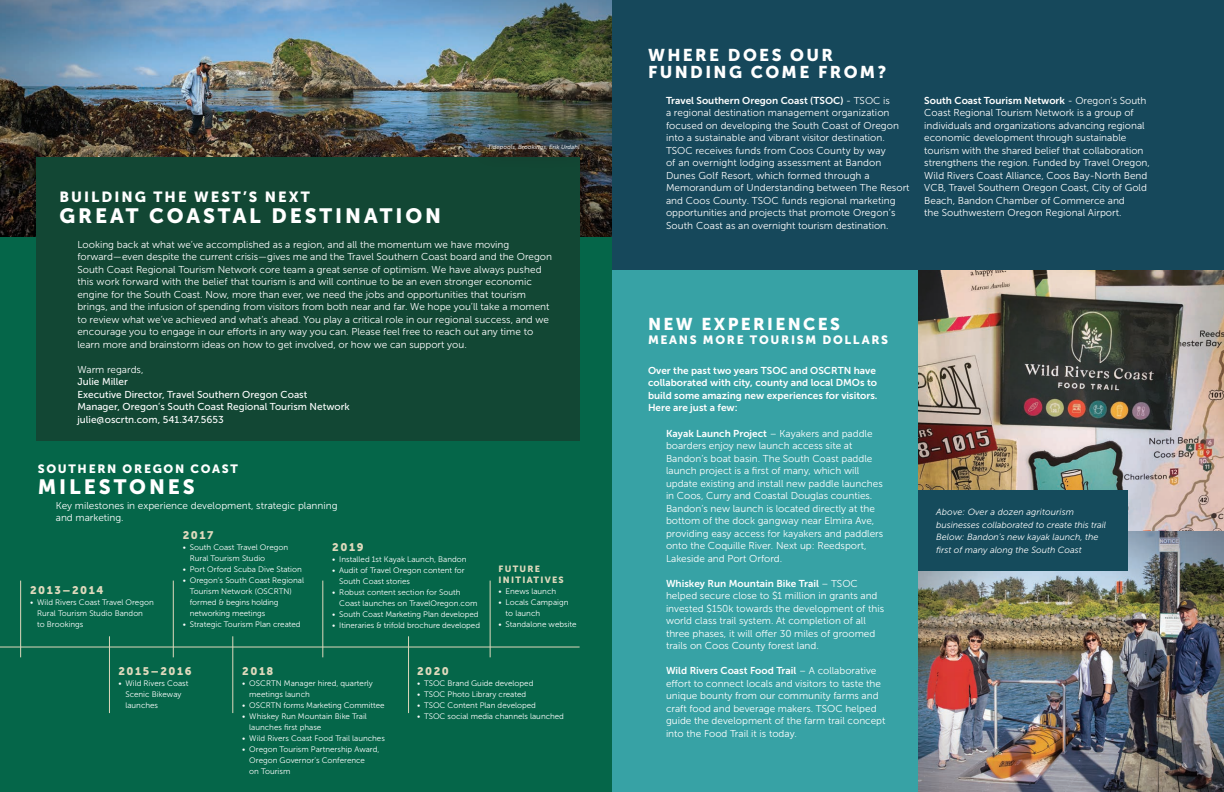
<style>
.page{position:relative;width:1224px;height:792px;background:#fff}
.page>*{position:absolute;margin:0;border:0;box-sizing:border-box;transform-origin:0 0}
.Body_heading{font:20.6px "Museo Sans 900";letter-spacing:.14em;color:#fff}
.Body_heading-2{font:17px/17.3px "Museo Sans 900";letter-spacing:.14em;color:#fff}
.Body_heading-3{font:14.6px "Museo Sans 900";letter-spacing:.14em;color:#fff}
.Body_heading-4{font:12px "Museo Sans 900";letter-spacing:.14em;color:#fff}
.Info_text{font:11px "Museo Sans 900";letter-spacing:.14em;color:#dfd9bc}
.Info_text-2{font:10px/12.5px "Museo Sans 300";color:#fff}
.Info_text-3{font:10px/12.5px "Museo Sans 700";color:#fff}
.Info_text-4{font:10px "Museo Sans 500";color:#fff}
.Info_text-5{font:italic 9px/12.5px "Museo Sans 300";color:#fff}
.Info_text-6{font:9px "Museo Sans 900";letter-spacing:.14em;color:#dfd9bc}
.t1{font:8px/11px "Museo Sans 300";color:#fff}
.t2{font:italic 6px "Museo Sans 500";color:#fff}
.s1{font-family:"Museo Sans 700"}
</style>
<div class="page">
<div style="left:603px;top:0;width:621px;height:271px;background:#16485b"></div>
<img style="left:918px;top:531px;width:306px;height:261px">
<div style="left:603px;top:271px;width:315px;height:521px;background:#37a2a5"></div>
<img style="left:918px;top:271px;width:306px;height:260px">
<div style="left:918px;top:491px;width:210px;height:80px;background:#154b5c"></div>
<div style="left:0;top:237px;width:612px;height:555px;background:#056649"></div>
<hr style="left:0;top:647px;width:580px;height:1px;background:#dfd8bc">
<img style="left:0;top:0;width:612px;height:237px">
<div style="left:36px;top:158px;width:544px;height:283px;background:#124734"></div>
<hr style="left:20px;top:581px;width:1px;height:76px;background:#dfd8bc">
<hr style="left:173px;top:581px;width:1px;height:76px;background:#dfd8bc">
<hr style="left:322px;top:581px;width:1px;height:76px;background:#dfd8bc">
<hr style="left:490px;top:581px;width:1px;height:76px;background:#dfd8bc">
<hr style="left:109px;top:636px;width:1px;height:77px;background:#dfd8bc">
<hr style="left:232px;top:636px;width:1px;height:77px;background:#dfd8bc">
<hr style="left:408px;top:636px;width:1px;height:77px;background:#dfd8bc">
<div style="left:469px;top:124px;width:130px;height:46px;background:#231f20;opacity:.62"></div>
<p class="Body_heading-3" style="left:59px;top:188px;width:252px">BUILDING THE WEST’S NEXT</p>
<p class="Body_heading" style="left:59px;top:204px;width:383px">GREAT COASTAL DESTINATION</p>
<p class="t2" style="left:488px;top:143px;width:93px">Tidepools, Brookings, Erik Urdahl</p>
<p class="Info_text-2" style="left:77px;top:238px;width:476px">Looking back at what we’ve accomplished as a region, and all the momentum we have moving forward—even despite the current crisis—gives me and the Travel Southern Coast board and the Oregon South Coast Regional Tourism Network core team a great sense of optimism. We have always pushed this work forward with the belief that tourism is and will continue to be an even stronger economic engine for the South Coast. Now, more than ever, we need the jobs and opportunities that tourism brings, and the infusion of spending from visitors from both near and far. We hope you’ll take a moment to review what we’ve achieved and what’s ahead. You play a critical role in our regional success, and we encourage you to engage in our efforts in any way you can. Please feel free to reach out any time to learn more and brainstorm ideas on how to get involved, or how we can support you.</p>
<p class="Info_text-2" style="left:77px;top:363px;width:68px">Warm regards,</p>
<p class="Info_text-4" style="left:77px;top:377px;width:52px">Julie Miller</p>
<p class="Info_text-4" style="left:77px;top:389px;width:231px">Executive Director, Travel Southern Oregon Coast</p>
<p class="Info_text-4" style="left:77px;top:402px;width:274px">Manager, Oregon’s South Coast Regional Tourism Network</p>
<p class="Info_text-4" style="left:77px;top:414px;width:148px">julie@oscrtn.com, 541.347.5653</p>
<p class="Body_heading-4" style="left:38px;top:462px;width:202px">SOUTHERN OREGON COAST</p>
<p class="Body_heading" style="left:38px;top:475px;width:159px">MILESTONES</p>
<p class="Info_text-2" style="left:56px;top:499px;width:283px">Key milestones in experience development, strategic planning and marketing.</p>
<p class="Info_text" style="left:30px;top:584px;width:75px">2013–2014</p>
<p class="t1" style="left:37px;top:597px;width:118px;text-indent:-7px">• Wild Rivers Coast Travel Oregon<br>Rural Tourism Studio Bandon<br>to Brookings</p>
<p class="Info_text" style="left:183px;top:529px;width:32px">2017</p>
<p class="t1" style="left:190px;top:542px;width:100px;text-indent:-7px">• South Coast Travel Oregon<br>Rural Tourism Studio</p>
<p class="t1" style="left:183px;top:564px;width:121px">• Port Orford Scuba Dive Station</p>
<p class="t1" style="left:190px;top:575px;width:116px;text-indent:-7px">• Oregon’s South Coast Regional<br>Tourism Network (OSCRTN) formed &amp; begins holding networking meetings</p>
<p class="t1" style="left:183px;top:619px;width:119px">• Strategic Tourism Plan created</p>
<p class="Info_text" style="left:332px;top:541px;width:33px">2019</p>
<p class="t1" style="left:332px;top:554px;width:136px">• Installed 1st Kayak Launch, Bandon</p>
<p class="t1" style="left:339px;top:565px;width:127px;text-indent:-7px">• Audit of Travel Oregon content for<br>South Coast stories</p>
<p class="t1" style="left:339px;top:587px;width:140px;text-indent:-7px">• Robust content section for South<br>Coast launches on TravelOregon.com</p>
<p class="t1" style="left:332px;top:609px;width:148px">• South Coast Marketing Plan developed</p>
<p class="t1" style="left:332px;top:620px;width:149px">• Itineraries &amp; trifold brochure developed</p>
<p class="Info_text-6" style="left:499px;top:564px;width:43px">FUTURE</p>
<p class="Info_text-6" style="left:499px;top:575px;width:67px">INITIATIVES</p>
<p class="t1" style="left:499px;top:586px;width:59px">• Enews launch</p>
<p class="t1" style="left:506px;top:597px;width:64px;text-indent:-7px">• Locals Campaign to launch</p>
<p class="t1" style="left:499px;top:619px;width:80px">• Standalone website</p>
<p class="Info_text" style="left:118px;top:665px;width:75px">2015–2016</p>
<p class="t1" style="left:125px;top:677px;width:65px;text-indent:-7px">• Wild Rivers Coast<br>Scenic Bikeway launches</p>
<p class="Info_text" style="left:242px;top:665px;width:33px">2018</p>
<p class="t1" style="left:249px;top:677px;width:125px;text-indent:-7px">• OSCRTN Manager hired, quarterly meetings launch</p>
<p class="t1" style="left:242px;top:699px;width:144px">• OSCRTN forms Marketing Committee</p>
<p class="t1" style="left:249px;top:710px;width:119px;text-indent:-7px">• Whiskey Run Mountain Bike Trail launches first phase</p>
<p class="t1" style="left:242px;top:732px;width:144px">• Wild Rivers Coast Food Trail launches</p>
<p class="t1" style="left:249px;top:743px;width:132px;text-indent:-7px">• Oregon Tourism Partnership Award,<br>Oregon Governor’s Conference<br>on Tourism</p>
<p class="Info_text" style="left:417px;top:665px;width:33px">2020</p>
<p class="t1" style="left:417px;top:677px;width:118px">• TSOC Brand Guide developed</p>
<p class="t1" style="left:417px;top:688px;width:111px">• TSOC Photo Library created</p>
<p class="t1" style="left:417px;top:699px;width:120px">• TSOC Content Plan developed</p>
<p class="t1" style="left:417px;top:710px;width:148px">• TSOC social media channels launched</p>
<p class="Body_heading-2" style="left:648px;top:46px;width:240px">WHERE DOES OUR<br>FUNDING COME FROM?</p>
<p class="Info_text-2" style="left:666px;top:94px;width:245px"><span class="s1">Travel Southern Oregon Coast (TSOC)</span> - TSOC is<br>a regional destination management organization focused on developing the South Coast of Oregon into a sustainable and vibrant visitor destination.<br>TSOC receives funds from Coos County by way<br>of an overnight lodging assessment at Bandon Dunes Golf Resort, which formed through a Memorandum of Understanding between The Resort and Coos County. TSOC funds regional marketing opportunities and projects that promote Oregon’s South Coast as an overnight tourism destination.</p>
<p class="Info_text-2" style="left:924px;top:94px;width:227px"><span class="s1">South Coast Tourism Network</span> - Oregon’s South Coast Regional Tourism Network is a group of individuals and organizations advancing regional economic development through sustainable tourism with the shared belief that collaboration strengthens the region. Funded by Travel Oregon, Wild Rivers Coast Alliance, Coos Bay-North Bend VCB, Travel Southern Oregon Coast, City of Gold Beach, Bandon Chamber of Commerce and<br>the Southwestern Oregon Regional Airport.</p>
<p class="Body_heading-2" style="left:648px;top:315px;width:194px">NEW EXPERIENCES</p>
<p class="Body_heading-4" style="left:648px;top:333px;width:242px">MEANS MORE TOURISM DOLLARS</p>
<p class="Info_text-3" style="left:648px;top:364px;width:231px">Over the past two years TSOC and OSCRTN have collaborated with city, county and local DMOs to build some amazing new experiences for visitors.<br>Here are just a few:</p>
<p class="Info_text-2" style="left:666px;top:427px;width:219px"><span class="s1">Kayak Launch Project</span> – Kayakers and paddle boarders enjoy new launch access site at Bandon’s boat basin. The South Coast paddle launch project is a first of many, which will update existing and install new paddle launches in Coos, Curry and Coastal Douglas counties.<br>Bandon’s new launch is located directly at the bottom of the dock gangway near Elmira Ave, providing easy access for kayakers and paddlers onto the Coquille River. Next up: Reedsport, Lakeside and Port Orford.</p>
<p class="Info_text-2" style="left:666px;top:577px;width:220px"><span class="s1">Whiskey Run Mountain Bike Trail</span> – TSOC helped secure close to $1 million in grants and invested $150k towards the development of this world class trail system. At completion of all three phases, it will offer 30 miles of groomed trails on Coos County forest land.</p>
<p class="Info_text-2" style="left:666px;top:665px;width:221px"><span class="s1">Wild Rivers Coast Food Trail</span> – A collaborative effort to connect locals and visitors to taste the unique bounty from our community farms and craft food and beverage makers. TSOC helped guide the development of the farm trail concept into the Food Trail it is today.</p>
<p class="Info_text-5" style="left:936px;top:506px;width:171px">Above: Over a dozen agritourism businesses collaborated to create this trail</p>
<p class="Info_text-5" style="left:936px;top:531px;width:164px">Below: Bandon’s new kayak launch, the first of many along the South Coast</p>
</div>
